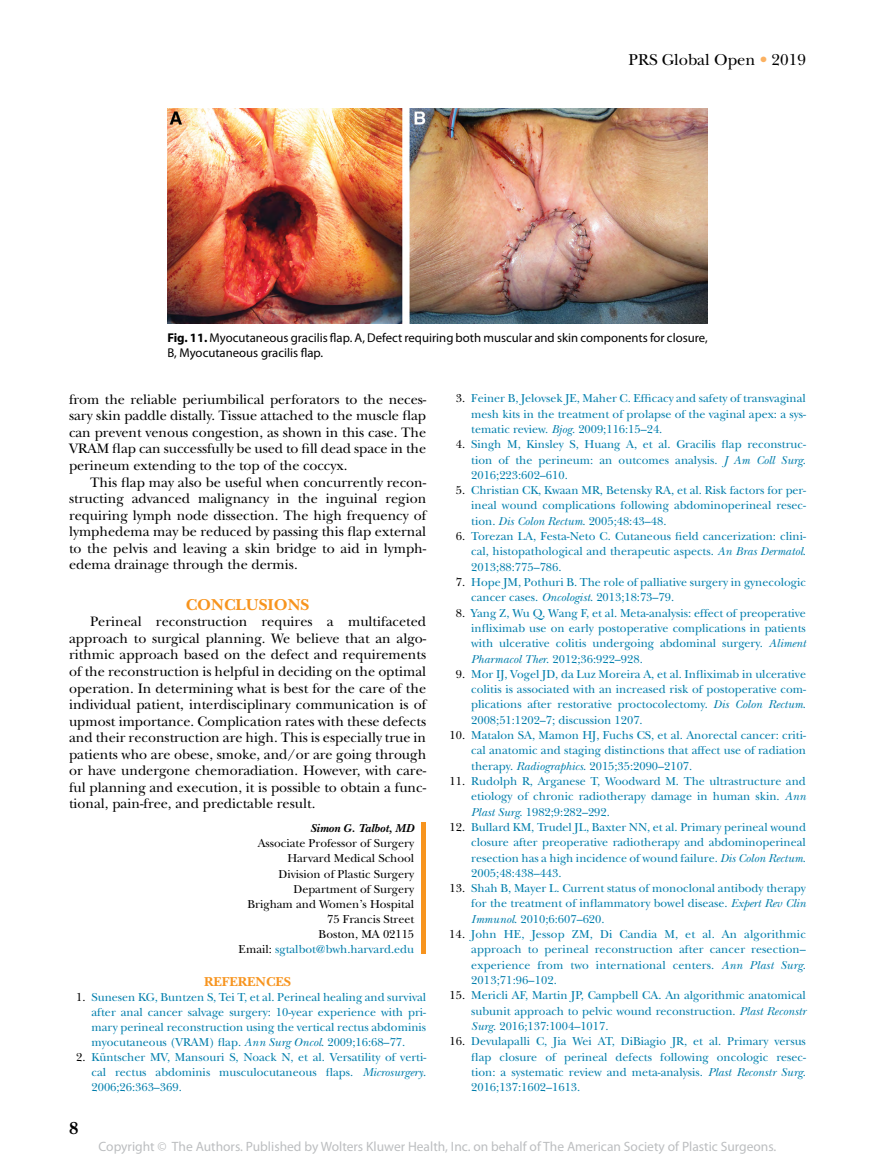
<style>
.page{position:relative;width:878px;height:1175px;background:#fff}
.page>*{position:absolute;margin:0;border:0;box-sizing:border-box;transform-origin:0 0}
.t1{font:700 18px "New Baskerville Std";color:#000}
.t2{font:16.5px "New Baskerville Std";color:#000}
.t3{font:700 16.5px "New Baskerville Std";color:#f7941e}
.t4{font:14.25px/16.5px "New Baskerville Std";color:#000;text-align:justify}
.t5{font:13.5px "Myriad Pro";color:#bcbec0}
.t6{font:700 13.5px "New Baskerville Std";color:#f7941e}
.t7{font:12.75px/15px "Myriad Pro";color:#000}
.t8{font:12px/15.3px "New Baskerville Std";color:#017eac;text-align:justify}
.t9{font:12px/15px "New Baskerville Std";color:#000;text-align:right}
.t10{font:italic 700 12px "New Baskerville Std";color:#000}
.s1{color:#fbb161}
.s2{font-weight:700}
.s3{color:#017eac}
.s4{color:#000}
.s5{font-style:italic}
</style>
<div class="page">
<hr style="left:422px;top:822px;width:4px;height:15px;background:#f7941e">
<hr style="left:422px;top:831px;width:4px;height:17px;background:#f7941e">
<hr style="left:422px;top:846px;width:4px;height:17px;background:#f7941e">
<hr style="left:422px;top:861px;width:4px;height:17px;background:#f7941e">
<hr style="left:422px;top:876px;width:4px;height:17px;background:#f7941e">
<hr style="left:422px;top:892px;width:4px;height:16px;background:#f7941e">
<hr style="left:422px;top:907px;width:4px;height:16px;background:#f7941e">
<hr style="left:422px;top:922px;width:4px;height:16px;background:#f7941e">
<hr style="left:422px;top:937px;width:4px;height:16px;background:#f7941e">
<img style="left:167px;top:108px;width:540px;height:215px">
<h2 class="t2" style="left:628px;top:50px;width:179px">PRS Global Open <span class="s1">•</span> 2019</h2>
<p class="t7" style="left:167px;top:329px;width:542px"><span class="s2">Fig. 11.</span> Myocutaneous gracilis flap. A, Defect requiring both muscular and skin components for closure,<br>B, Myocutaneous gracilis flap.</p>
<p class="t4" style="left:69px;top:391px;width:359px">from the reliable periumbilical perforators to the neces&shy;sary skin paddle distally. Tissue attached to the muscle flap can prevent venous congestion, as shown in this case. The VRAM flap can successfully be used to fill dead space in the perineum extending to the top of the coccyx.</p>
<p class="t4" style="left:69px;top:474px;width:359px;text-indent:21px">This flap may also be useful when concurrently recon&shy;structing advanced malignancy in the inguinal region requiring lymph node dissection. The high frequency of lymphedema may be reduced by passing this flap external to the pelvis and leaving a skin bridge to aid in lymph&shy;edema drainage through the dermis.</p>
<h2 class="t3" style="left:186px;top:595px;width:125px">CONCLUSIONS</h2>
<p class="t4" style="left:69px;top:613px;width:359px;text-indent:21px">Perineal reconstruction requires a multifaceted approach to surgical planning. We believe that an algo&shy;rithmic approach based on the defect and requirements of the reconstruction is helpful in deciding on the optimal operation. In determining what is best for the care of the individual patient, interdisciplinary communication is of upmost importance. Complication rates with these defects and their reconstruction are high. This is especially true in patients who are obese, smoke, and/or are going through or have undergone chemoradiation. However, with care&shy;ful planning and execution, it is possible to obtain a func&shy;tional, pain-free, and predictable result.</p>
<p class="t10" style="left:310px;top:821px;width:105px">Simon G. Talbot, MD</p>
<p class="t9" style="left:239px;top:836px;width:177px">Associate Professor of Surgery<br>Harvard Medical School<br>Division of Plastic Surgery<br>Department of Surgery<br>Brigham and Women’s Hospital<br>75 Francis Street<br>Boston, MA 02115<br>Email: <span class="s3">sgtalbot@bwh.harvard.edu</span></p>
<p class="t6" style="left:204px;top:973px;width:89px">REFERENCES</p>
<p class="t8" style="left:92px;top:989px;width:336px;text-indent:-15px"><span class="s4">1.</span> Sunesen KG, Buntzen S, Tei T, et al. Perineal healing and survival after anal cancer salvage surgery: 10-year experience with pri&shy;mary perineal reconstruction using the vertical rectus abdominis myocutaneous (VRAM) flap. <span class="s5">Ann Surg Oncol</span>. 2009;16:68–77.</p>
<p class="t8" style="left:92px;top:1049px;width:336px;text-indent:-15px"><span class="s4">2.</span> Küntscher MV, Mansouri S, Noack N, et al. Versatility of verti&shy;cal rectus abdominis musculocutaneous flaps. <span class="s5">Microsurgery</span>.<br>2006;26:363–369.</p>
<h1 class="t1" style="left:69px;top:1118px;width:11px">8</h1>
<p class="t8" style="left:471px;top:391px;width:336px;text-indent:-15px"><span class="s4">3.</span> Feiner B, Jelovsek JE, Maher C. Efficacy and safety of transvaginal mesh kits in the treatment of prolapse of the vaginal apex: a sys&shy;tematic review. <span class="s5">Bjog</span>. 2009;116:15–24.</p>
<p class="t8" style="left:471px;top:437px;width:336px;text-indent:-15px"><span class="s4">4.</span> Singh M, Kinsley S, Huang A, et al. Gracilis flap reconstruc&shy;tion of the perineum: an outcomes analysis. <span class="s5">J Am Coll Surg</span>.<br>2016;223:602–610.</p>
<p class="t8" style="left:471px;top:483px;width:336px;text-indent:-15px"><span class="s4">5.</span> Christian CK, Kwaan MR, Betensky RA, et al. Risk factors for per&shy;ineal wound complications following abdominoperineal resec&shy;tion. <span class="s5">Dis Colon Rectum</span>. 2005;48:43–48.</p>
<p class="t8" style="left:471px;top:528px;width:336px;text-indent:-15px"><span class="s4">6.</span> Torezan LA, Festa-Neto C. Cutaneous field cancerization: clini&shy;cal, histopathological and therapeutic aspects. <span class="s5">An Bras Dermatol</span>.<br>2013;88:775–786.</p>
<p class="t8" style="left:471px;top:574px;width:336px;text-indent:-15px"><span class="s4">7.</span> Hope JM, Pothuri B. The role of palliative surgery in gynecologic cancer cases. <span class="s5">Oncologist</span>. 2013;18:73–79.</p>
<p class="t8" style="left:471px;top:605px;width:336px;text-indent:-15px"><span class="s4">8.</span> Yang Z, Wu Q, Wang F, et al. Meta-analysis: effect of preoperative infliximab use on early postoperative complications in patients with ulcerative colitis undergoing abdominal surgery. <span class="s5">Aliment Pharmacol Ther</span>. 2012;36:922–928.</p>
<p class="t8" style="left:471px;top:666px;width:336px;text-indent:-15px"><span class="s4">9.</span> Mor IJ, Vogel JD, da Luz Moreira A, et al. Infliximab in ulcerative colitis is associated with an increased risk of postoperative com&shy;plications after restorative proctocolectomy. <span class="s5">Dis Colon Rectum</span>.<br>2008;51:1202–7; discussion 1207.</p>
<p class="t8" style="left:471px;top:727px;width:336px;text-indent:-22px"><span class="s4">10.</span> Matalon SA, Mamon HJ, Fuchs CS, et al. Anorectal cancer: criti&shy;cal anatomic and staging distinctions that affect use of radiation therapy. <span class="s5">Radiographics</span>. 2015;35:2090–2107.</p>
<p class="t8" style="left:471px;top:773px;width:336px;text-indent:-22px"><span class="s4">11.</span> Rudolph R, Arganese T, Woodward M. The ultrastructure and etiology of chronic radiotherapy damage in human skin. <span class="s5">Ann Plast Surg</span>. 1982;9:282–292.</p>
<p class="t8" style="left:471px;top:819px;width:336px;text-indent:-22px"><span class="s4">12.</span> Bullard KM, Trudel JL, Baxter NN, et al. Primary perineal wound closure after preoperative radiotherapy and abdominoperineal resection has a high incidence of wound failure. <span class="s5">Dis Colon Rectum</span>.<br>2005;48:438–443.</p>
<p class="t8" style="left:471px;top:880px;width:336px;text-indent:-22px"><span class="s4">13.</span> Shah B, Mayer L. Current status of monoclonal antibody therapy for the treatment of inflammatory bowel disease. <span class="s5">Expert Rev Clin Immunol</span>. 2010;6:607–620.</p>
<p class="t8" style="left:471px;top:926px;width:336px;text-indent:-22px"><span class="s4">14.</span> John HE, Jessop ZM, Di Candia M, et al. An algorithmic approach to perineal reconstruction after cancer resection– experience from two international centers. <span class="s5">Ann Plast Surg</span>.<br>2013;71:96–102.</p>
<p class="t8" style="left:471px;top:987px;width:336px;text-indent:-22px"><span class="s4">15.</span> Mericli AF, Martin JP, Campbell CA. An algorithmic anatomical subunit approach to pelvic wound reconstruction. <span class="s5">Plast Reconstr Surg</span>. 2016;137:1004–1017.</p>
<p class="t8" style="left:471px;top:1033px;width:336px;text-indent:-22px"><span class="s4">16.</span> Devulapalli C, Jia Wei AT, DiBiagio JR, et al. Primary versus flap closure of perineal defects following oncologic resec&shy;tion: a systematic review and meta-analysis. <span class="s5">Plast Reconstr Surg</span>.<br>2016;137:1602–1613.</p>
<p class="t5" style="left:99px;top:1138px;width:679px">Copyright © The Authors. Published by Wolters Kluwer Health, Inc. on behalf of The American Society of Plastic Surgeons.</p>
</div>
